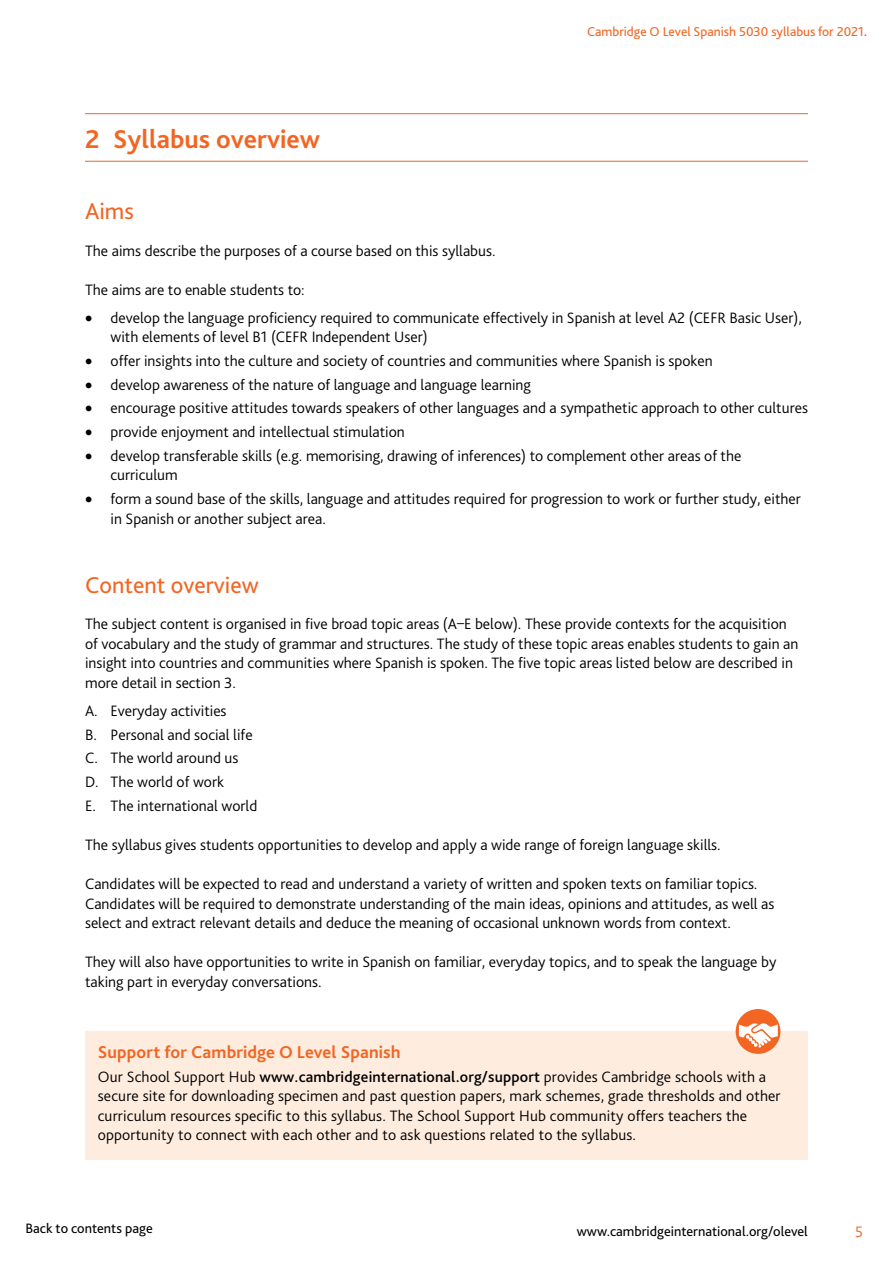
<style>
.page{position:relative;width:893px;height:1263px;background:#fff}
.page>*{position:absolute;margin:0;border:0;box-sizing:border-box;transform-origin:0 0}
.t1{font:700 27px "Bliss Pro";color:#f26522}
.t2{font:24px "Bliss Pro";color:#f26522}
.t3{font:700 18px "Bliss Pro";letter-spacing:.005em;color:#f26522}
.t4{font:300 15.75px/19.5px "Bliss Pro";color:#000}
.t5{font:300 15.75px "Bliss Pro";color:#f26522}
.t6{font:14.25px "Bliss Pro";color:#000}
.t7{font:13.5px "Bliss Pro";color:#f26522}
.s1{font-weight:700}
.s2{font-weight:500}
</style>
<div class="page">
<hr style="left:85px;top:113px;width:723px;height:1px;background:#f26522">
<hr style="left:85px;top:161px;width:723px;height:1px;background:#f26522">
<div style="left:85px;top:1031px;width:723px;height:129px;background:#feecdf"></div>
<div style="left:736px;top:1009px;width:44px;height:45px;background:#f26522;border-radius:50%"></div>
<svg style="left:739px;top:1023px;width:39px;height:27px"></svg>
<h1 class="t1" style="left:85px;top:122px;width:237px">2 Syllabus overview</h1>
<p class="t7" style="left:587px;top:23px;width:282px">Cambridge O Level Spanish 5030 syllabus for 2021<span class="s1">.</span></p>
<h2 class="t2" style="left:85px;top:196px;width:50px">Aims</h2>
<p class="t4" style="left:85px;top:241px;width:412px">The aims describe the purposes of a course based on this syllabus.</p>
<p class="t4" style="left:85px;top:280px;width:221px">The aims are to enable students to:</p>
<p class="t4" style="left:111px;top:308px;width:693px;text-indent:-26px">• develop the language proficiency required to communicate effectively in Spanish at level A2 (CEFR Basic User), with elements of level B1 (CEFR Independent User)</p>
<p class="t4" style="left:85px;top:351px;width:629px">• offer insights into the culture and society of countries and communities where Spanish is spoken</p>
<p class="t4" style="left:85px;top:375px;width:447px">• develop awareness of the nature of language and language learning</p>
<p class="t4" style="left:85px;top:398px;width:724px">• encourage positive attitudes towards speakers of other languages and a sympathetic approach to other cultures</p>
<p class="t4" style="left:85px;top:422px;width:321px">• provide enjoyment and intellectual stimulation</p>
<p class="t4" style="left:111px;top:446px;width:632px;text-indent:-26px">• develop transferable skills (e.g. memorising, drawing of inferences) to complement other areas of the curriculum</p>
<p class="t4" style="left:111px;top:489px;width:692px;text-indent:-26px">• form a sound base of the skills, language and attitudes required for progression to work or further study, either in Spanish or another subject area.</p>
<h2 class="t2" style="left:85px;top:570px;width:175px">Content overview</h2>
<p class="t4" style="left:85px;top:614px;width:715px">The subject content is organised in five broad topic areas (A–E below). These provide contexts for the acquisition of vocabulary and the study of grammar and structures. The study of these topic areas enables students to gain an insight into countries and communities where Spanish is spoken. The five topic areas listed below are described in more detail in section 3.</p>
<p class="t4" style="left:85px;top:699px;width:174px;line-height:23.7px">A. Everyday activities<br>B. Personal and social life<br>C. The world around us<br>D. The world of work<br>E. The international world</p>
<p class="t4" style="left:85px;top:835px;width:637px">The syllabus gives students opportunities to develop and apply a wide range of foreign language skills.</p>
<p class="t4" style="left:85px;top:874px;width:691px">Candidates will be expected to read and understand a variety of written and spoken texts on familiar topics.<br>Candidates will be required to demonstrate understanding of the main ideas, opinions and attitudes, as well as select and extract relevant details and deduce the meaning of occasional unknown words from context.</p>
<p class="t4" style="left:85px;top:952px;width:693px">They will also have opportunities to write in Spanish on familiar, everyday topics, and to speak the language by taking part in everyday conversations.</p>
<p class="t3" style="left:98px;top:1041px;width:304px">Support for Cambridge O Level Spanish</p>
<p class="t4" style="left:98px;top:1066px;width:684px">Our School Support Hub <span class="s2">www.cambridgeinternational.org/support</span> provides Cambridge schools with a secure site for downloading specimen and past question papers, mark schemes, grade thresholds and other curriculum resources specific to this syllabus. The School Support Hub community offers teachers the opportunity to connect with each other and to ask questions related to the syllabus.</p>
<p class="t6" style="left:26px;top:1219px;width:129px">Back to contents page</p>
<p class="t6" style="left:577px;top:1222px;width:233px">www.cambridgeinternational.org/olevel</p>
<p class="t5" style="left:855px;top:1222px;width:9px">5</p>
</div>
